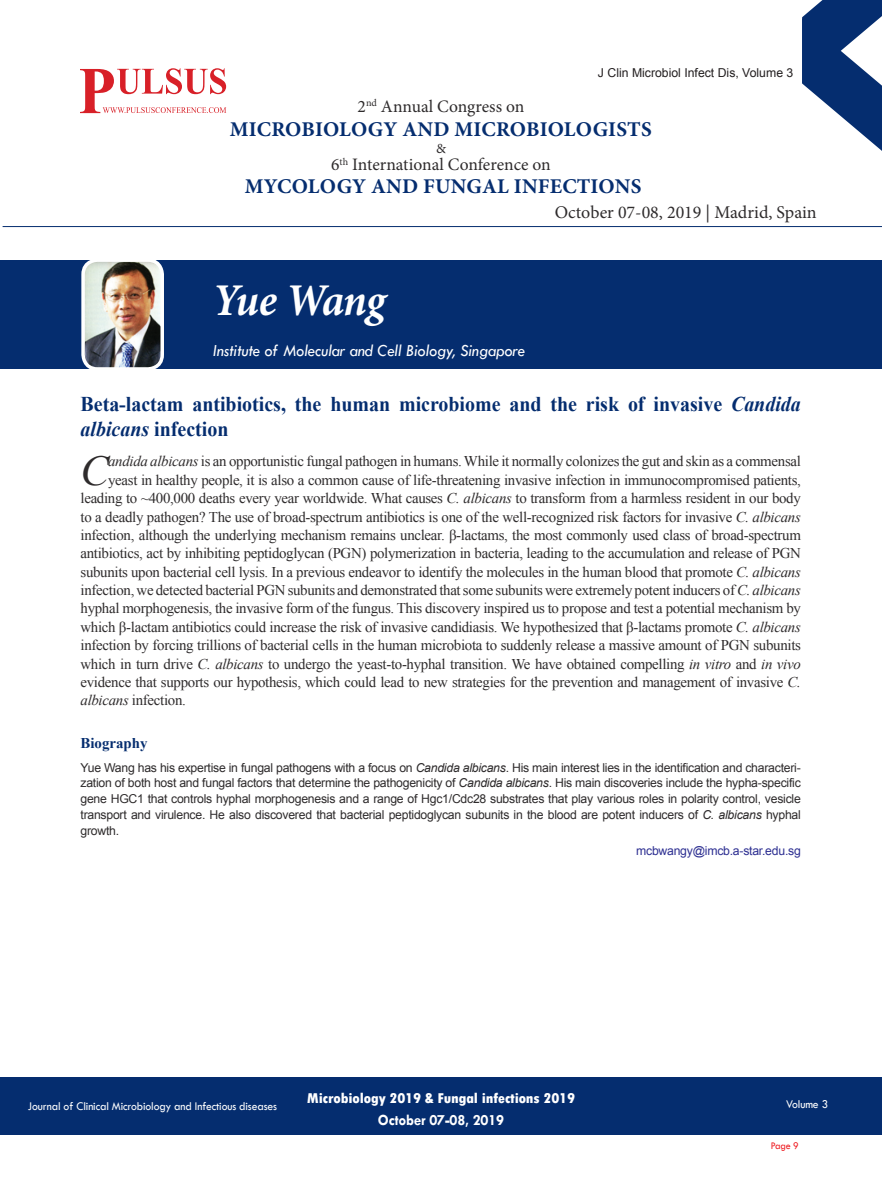
<style>
.page{position:relative;width:882px;height:1197px;background:#fff}
.page>*{position:absolute;margin:0;border:0;box-sizing:border-box;transform-origin:0 0}
.t1{font:italic 700 45.5px "Minion Pro";letter-spacing:-.025em;color:#fff;scale:.95 1}
.t2{font:italic 42.7px "Times New Roman";color:#2e2b2c}
.t3{font:700 21px/24.5px "Times New Roman";color:#052d6f;scale:.95 1}
.t4{font:700 21px "Minion Pro";letter-spacing:.01em;color:#052d6f}
.t5{font:18.03px "Minion Pro";color:#2e2b2c}
.t6{font:17.5px "Minion Pro";color:#2e2b2c}
.t7{font:italic 17.5px "Tw Cen";letter-spacing:-.01em;color:#fff;scale:.95 1}
.t8{font:700 15.75px "Tw Cen";letter-spacing:-.01em;color:#fff;scale:.95 1}
.t9{font:14.88px "Times New Roman";letter-spacing:-.02em;color:#2e2b2c}
.t10{font:800 condensed 14.88px "Tw Cen";letter-spacing:-.01em;color:#fff;scale:1.1 1}
.t11{font:700 14.88px "Times New Roman";color:#052d6f}
.t12{font:14px "Minion Pro";color:#2e2b2c}
.t13{font:12.25px/15.8px "Arial";letter-spacing:-.02em;color:#2e2b2c;text-align:justify}
.t14{font:12.25px "Tw Cen";letter-spacing:-.01em;color:#fff;scale:.95 1}
.t15{font:12.25px "Arial";color:#231f20}
.t16{font:12.25px "Arial";letter-spacing:-.02em;color:#2e3092}
.t17{font:10.5px "Tw Cen";color:#ee1d23;scale:.95 1}
.s1{font-style:italic}
</style>
<div class="page">
<div style="left:0;top:1077px;width:882px;height:58px;background:#052d6f"></div>
<hr style="left:3px;top:226px;width:879px;height:1px;background:#052d6f">
<svg style="left:81px;top:68px;width:145px;height:45px"></svg>
<svg style="left:802px;top:0;width:80px;height:151px"></svg>
<div style="left:0;top:260px;width:882px;height:109px;background:#052d6f"></div>
<img style="left:83px;top:260px;width:79px;height:109px;border-radius:14px">
<div style="left:81px;top:258px;width:83px;height:113px;border:4px solid #fff;border-radius:14px"></div>
<p class="t6" style="left:358px;top:100px;width:168px">2<sup>nd</sup> Annual Congress on</p>
<p class="t15" style="left:598px;top:66px;width:197px">J Clin Microbiol Infect Dis, Volume 3</p>
<h3 class="t4" style="left:230px;top:121px;width:424px">MICROBIOLOGY AND MICROBIOLOGISTS</h3>
<p class="t12" style="left:436px;top:143px;width:11px">&amp;</p>
<p class="t6" style="left:331px;top:158px;width:221px">6<sup>th</sup> International Conference on</p>
<h3 class="t4" style="left:245px;top:178px;width:398px">MYCOLOGY AND FUNGAL INFECTIONS</h3>
<h1 class="t1" style="left:212px;top:282px;width:184px">Yue Wang</h1>
<p class="t7" style="left:212px;top:341px;width:331px">Institute of Molecular and Cell Biology, Singapore</p>
<p class="t5" style="left:555px;top:205px;width:263px">October 07-08, 2019 | Madrid, Spain</p>
<h3 class="t3" style="left:81px;top:392px;width:760px">Beta-lactam antibiotics, the human microbiome and the risk of invasive <span class="s1">Candida albicans</span> infection</h3>
<h2 class="t2" style="left:81px;top:447px;width:30px">C</h2>
<p class="t9" style="left:108px;top:453px;width:694px"><span class="s1">andida albicans</span> is an opportunistic fungal pathogen in humans. While it normally colonizes the gut and skin as a commensal</p>
<p class="t9" style="left:108px;top:472px;width:694px">yeast in healthy people, it is also a common cause of life-threatening invasive infection in immunocompromised patients,</p>
<p class="t9" style="left:81px;top:490px;width:722px">leading to ~400,000 deaths every year worldwide. What causes <span class="s1">C. albicans</span> to transform from a harmless resident in our body</p>
<p class="t9" style="left:81px;top:508px;width:722px">to a deadly pathogen? The use of broad-spectrum antibiotics is one of the well-recognized risk factors for invasive <span class="s1">C. albicans</span></p>
<p class="t9" style="left:81px;top:527px;width:722px">infection, although the underlying mechanism remains unclear. β-lactams, the most commonly used class of broad-spectrum</p>
<p class="t9" style="left:81px;top:545px;width:722px">antibiotics, act by inhibiting peptidoglycan (PGN) polymerization in bacteria, leading to the accumulation and release of PGN</p>
<p class="t9" style="left:81px;top:563px;width:722px">subunits upon bacterial cell lysis. In a previous endeavor to identify the molecules in the human blood that promote <span class="s1">C. albicans</span></p>
<p class="t9" style="left:81px;top:582px;width:722px">infection, we detected bacterial PGN subunits and demonstrated that some subunits were extremely potent inducers of <span class="s1">C. albicans</span></p>
<p class="t9" style="left:81px;top:600px;width:722px">hyphal morphogenesis, the invasive form of the fungus. This discovery inspired us to propose and test a potential mechanism by</p>
<p class="t9" style="left:81px;top:619px;width:722px">which β-lactam antibiotics could increase the risk of invasive candidiasis. We hypothesized that β-lactams promote <span class="s1">C. albicans</span></p>
<p class="t9" style="left:81px;top:637px;width:722px">infection by forcing trillions of bacterial cells in the human microbiota to suddenly release a massive amount of PGN subunits</p>
<p class="t9" style="left:81px;top:655px;width:722px">which in turn drive <span class="s1">C. albicans</span> to undergo the yeast-to-hyphal transition. We have obtained compelling <span class="s1">in vitro</span> and <span class="s1">in vivo</span></p>
<p class="t9" style="left:81px;top:674px;width:722px">evidence that supports our hypothesis, which could lead to new strategies for the prevention and management of invasive <span class="s1">C.</span></p>
<p class="t9" style="left:81px;top:692px;width:107px"><span class="s1">albicans</span> infection.</p>
<p class="t11" style="left:81px;top:735px;width:68px">Biography</p>
<p class="t13" style="left:81px;top:760px;width:722px">Yue Wang has his expertise in fungal pathogens with a focus on <span class="s1">Candida albicans</span>. His main interest lies in the identification and characteri&shy;zation of both host and fungal factors that determine the pathogenicity of <span class="s1">Candida albicans</span>. His main discoveries include the hypha-specific gene HGC1 that controls hyphal morphogenesis and a range of Hgc1/Cdc28 substrates that play various roles in polarity control, vesicle transport and virulence. He also discovered that bacterial peptidoglycan subunits in the blood are potent inducers of <span class="s1">C. albicans</span> hyphal growth.</p>
<p class="t16" style="left:636px;top:844px;width:166px">mcbwangy@imcb.a-star.edu.sg</p>
<p class="t10" style="left:307px;top:1090px;width:245px">Microbiology 2019 &amp; Fungal infections 2019</p>
<p class="t8" style="left:378px;top:1112px;width:134px">October 07-08, 2019</p>
<p class="t14" style="left:28px;top:1100px;width:264px">Journal of Clinical Microbiology and Infectious diseases</p>
<p class="t14" style="left:786px;top:1097px;width:46px">Volume 3</p>
<p class="t17" style="left:771px;top:1140px;width:31px">Page 9</p>
</div>
